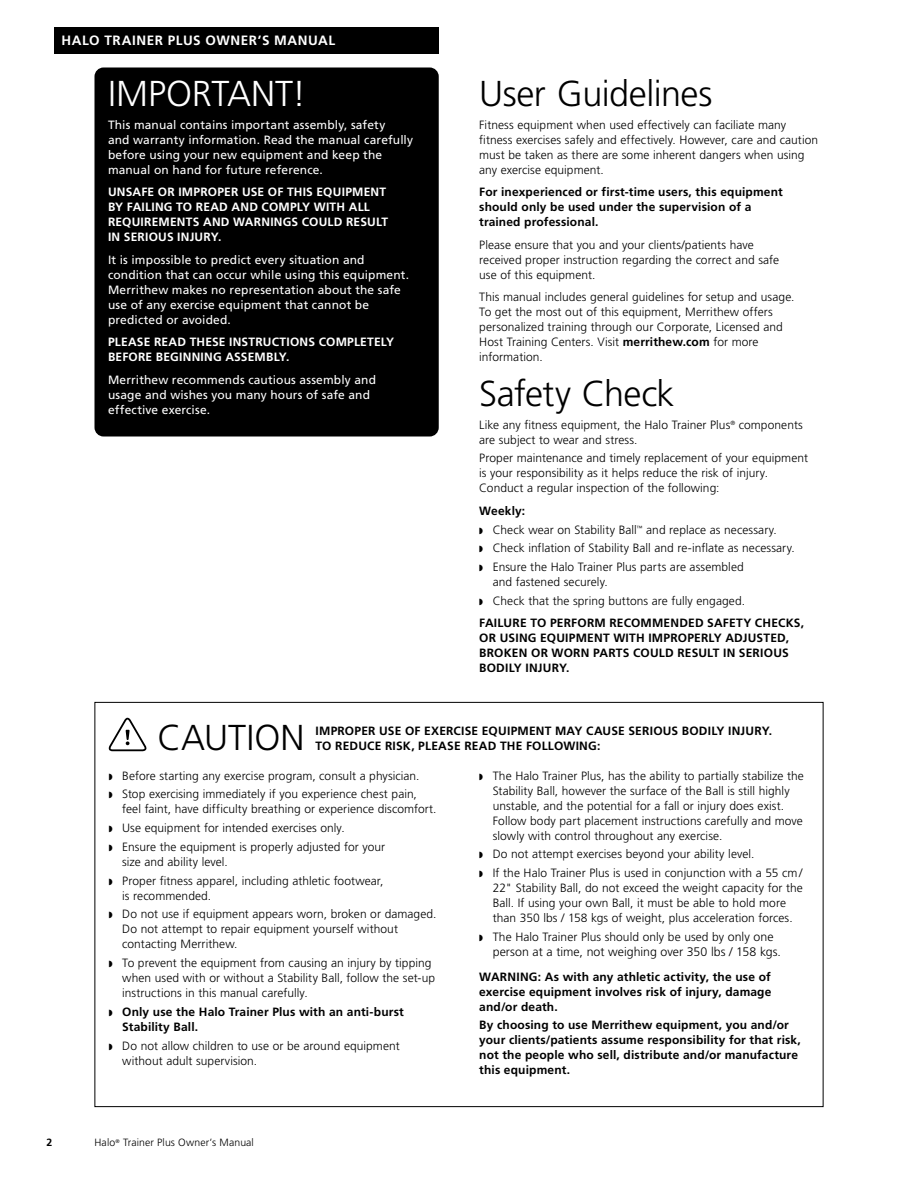
<style>
.page{position:relative;width:918px;height:1188px;background:#fff}
.page>*{position:absolute;margin:0;border:0;box-sizing:border-box;transform-origin:0 0}
.t1{font:300 36px "Frutiger LT Std";letter-spacing:-.015em;color:#000}
.t2{font:300 36px "Frutiger LT Std";color:#fff}
.t3{font:700 13.5px "Frutiger LT Std";letter-spacing:.04em;color:#fff}
.t4{font:300 12.3px "Frutiger LT Std";color:#000}
.t5{font:300 12px/15px "Frutiger LT Std";letter-spacing:.005em;color:#000}
.t6{font:700 12px/15px "Frutiger LT Std";letter-spacing:.01em;color:#000}
.t7{font:12px/15px "Frutiger LT Std";letter-spacing:.01em;color:#fff}
.t8{font:700 12px/15px "Frutiger LT Std";letter-spacing:.015em;color:#fff}
.t9{font:300 10.5px "Frutiger LT Std";letter-spacing:.01em;color:#000}
.t10{font:700 10.5px "Frutiger LT Std";color:#000}
.s1{font-weight:700}
.s2{font-size:12.3px}
</style>
<div class="page">
<div style="left:94px;top:68px;width:345px;height:368px;background:#000;border-radius:9px"></div>
<svg style="left:109px;top:718px;width:37px;height:33px"></svg>
<div style="left:54px;top:27px;width:385px;height:27px;background:#000"></div>
<p class="t3" style="left:62px;top:33px;width:275px">HALO TRAINER PLUS OWNER’S MANUAL</p>
<h1 class="t2" style="left:108px;top:73px;width:200px">IMPORTANT!</h1>
<p class="t7" style="left:108px;top:117px;width:307px">This manual contains important assembly, safety<br>and warranty information. Read the manual carefully before using your new equipment and keep the manual on hand for future reference.</p>
<p class="t8" style="left:108px;top:185px;width:282px">UNSAFE OR IMPROPER USE OF THIS EQUIPMENT BY FAILING TO READ AND COMPLY WITH ALL REQUIREMENTS AND WARNINGS COULD RESULT IN SERIOUS INJURY.</p>
<p class="t7" style="left:108px;top:252px;width:303px">It is impossible to predict every situation and condition that can occur while using this equipment.<br>Merrithew makes no representation about the safe use of any exercise equipment that cannot be predicted or avoided.</p>
<p class="t8" style="left:108px;top:335px;width:288px">PLEASE READ THESE INSTRUCTIONS COMPLETELY<br>BEFORE BEGINNING ASSEMBLY.</p>
<p class="t7" style="left:108px;top:372px;width:270px">Merrithew recommends cautious assembly and usage and wishes you many hours of safe and effective exercise.</p>
<h1 class="t1" style="left:479px;top:73px;width:235px">User Guidelines</h1>
<p class="t5" style="left:479px;top:117px;width:341px">Fitness equipment when used effectively can faciliate many fitness exercises safely and effectively. However, care and caution must be taken as there are some inherent dangers when using any exercise equipment.</p>
<p class="t6" style="left:479px;top:185px;width:305px">For inexperienced or first-time users, this equipment should only be used under the supervision of a trained professional.</p>
<p class="t5" style="left:479px;top:237px;width:301px">Please ensure that you and your clients/patients have received proper instruction regarding the correct and safe use of this equipment.</p>
<p class="t5" style="left:479px;top:290px;width:317px">This manual includes general guidelines for setup and usage.<br>To get the most out of this equipment, Merrithew offers personalized training through our Corporate, Licensed and Host Training Centers. Visit <span class="s1">merrithew.com</span> for more information.</p>
<h1 class="t1" style="left:479px;top:373px;width:197px">Safety Check</h1>
<p class="t5" style="left:479px;top:417px;width:325px">Like any fitness equipment, the Halo Trainer Plus<sup>®</sup> components are subject to wear and stress.</p>
<p class="t5" style="left:479px;top:451px;width:330px">Proper maintenance and timely replacement of your equipment is your responsibility as it helps reduce the risk of injury.<br>Conduct a regular inspection of the following:</p>
<p class="t5" style="left:493px;top:502px;width:304px;line-height:18.8px;text-indent:-13px"><span class="s1">Weekly:<br></span>Check wear on Stability Ball<sup>™</sup> and replace as necessary.<br>Check inflation of Stability Ball and re-inflate as necessary.<br>Ensure the Halo Trainer Plus parts are assembled</p>
<p class="t5" style="left:493px;top:573px;width:254px;line-height:18.8px">and fastened securely.<br>Check that the spring buttons are fully engaged.</p>
<p class="t6" style="left:479px;top:616px;width:326px">FAILURE TO PERFORM RECOMMENDED SAFETY CHECKS, OR USING EQUIPMENT WITH IMPROPERLY ADJUSTED, BROKEN OR WORN PARTS COULD RESULT IN SERIOUS BODILY INJURY.</p>
<h1 class="t1" style="left:157px;top:717px;width:149px">CAUTION</h1>
<p class="t6" style="left:316px;top:723px;width:458px">IMPROPER USE OF EXERCISE EQUIPMENT MAY CAUSE SERIOUS BODILY INJURY.<br>TO REDUCE RISK, PLEASE READ THE FOLLOWING:</p>
<p class="t5" style="left:122px;top:766px;width:299px;line-height:18.8px">Before starting any exercise program, consult a physician.<br>Stop exercising immediately if you experience chest pain,</p>
<p class="t5" style="left:122px;top:800px;width:316px;line-height:18.8px">feel faint, have difficulty breathing or experience discomfort.<br>Use equipment for intended exercises only.<br>Ensure the equipment is properly adjusted for your</p>
<p class="t5" style="left:122px;top:853px;width:263px;line-height:18.8px">size and ability level.<br>Proper fitness apparel, including athletic footwear,</p>
<p class="t5" style="left:122px;top:886px;width:316px;line-height:18.8px">is recommended.<br>Do not use if equipment appears worn, broken or damaged.</p>
<p class="t5" style="left:122px;top:922px;width:277px">Do not attempt to repair equipment yourself without contacting Merrithew.</p>
<p class="t5" style="left:122px;top:956px;width:314px">To prevent the equipment from causing an injury by tipping when used with or without a Stability Ball, follow the set-up instructions in this manual carefully.</p>
<p class="t6" style="left:122px;top:1004px;width:283px">Only use the Halo Trainer Plus with an anti-burst<br>Stability Ball.</p>
<p class="t5" style="left:122px;top:1038px;width:279px">Do not allow children to use or be around equipment without adult supervision.</p>
<p class="t5" style="left:493px;top:768px;width:313px">The Halo Trainer Plus, has the ability to partially stabilize the Stability Ball, however the surface of the Ball is still highly unstable, and the potential for a fall or injury does exist.<br>Follow body part placement instructions carefully and move slowly with control throughout any exercise.</p>
<p class="t5" style="left:493px;top:845px;width:311px;line-height:18.8px">Do not attempt exercises beyond your ability level.<br>If the Halo Trainer Plus is used in conjunction with a 55 cm /</p>
<p class="t5" style="left:493px;top:881px;width:312px">22" Stability Ball, do not exceed the weight capacity for the<br>Ball. If using your own Ball, it must be able to hold more than 350 lbs / 158 kgs of weight, plus acceleration forces.</p>
<p class="t5" style="left:493px;top:930px;width:282px">The Halo Trainer Plus should only be used by <span class="s2">only one</span></p>
<p class="t4" style="left:493px;top:945px;width:290px">person at a time, not weighing over 350 lbs / 158 kgs.</p>
<p class="t6" style="left:479px;top:969px;width:294px;text-align:justify">WARNING: As with any athletic activity, the use of exercise equipment involves risk of injury, damage and/or death.</p>
<p class="t6" style="left:479px;top:1018px;width:323px">By choosing to use Merrithew equipment, you and/or your clients/patients assume responsibility for that risk, not the people who sell, distribute and/or manufacture this equipment.</p>
<p class="t10" style="left:47px;top:1137px;width:7px">2</p>
<p class="t9" style="left:94px;top:1137px;width:161px">Halo<sup>®</sup> Trainer Plus Owner’s Manual</p>
</div>
